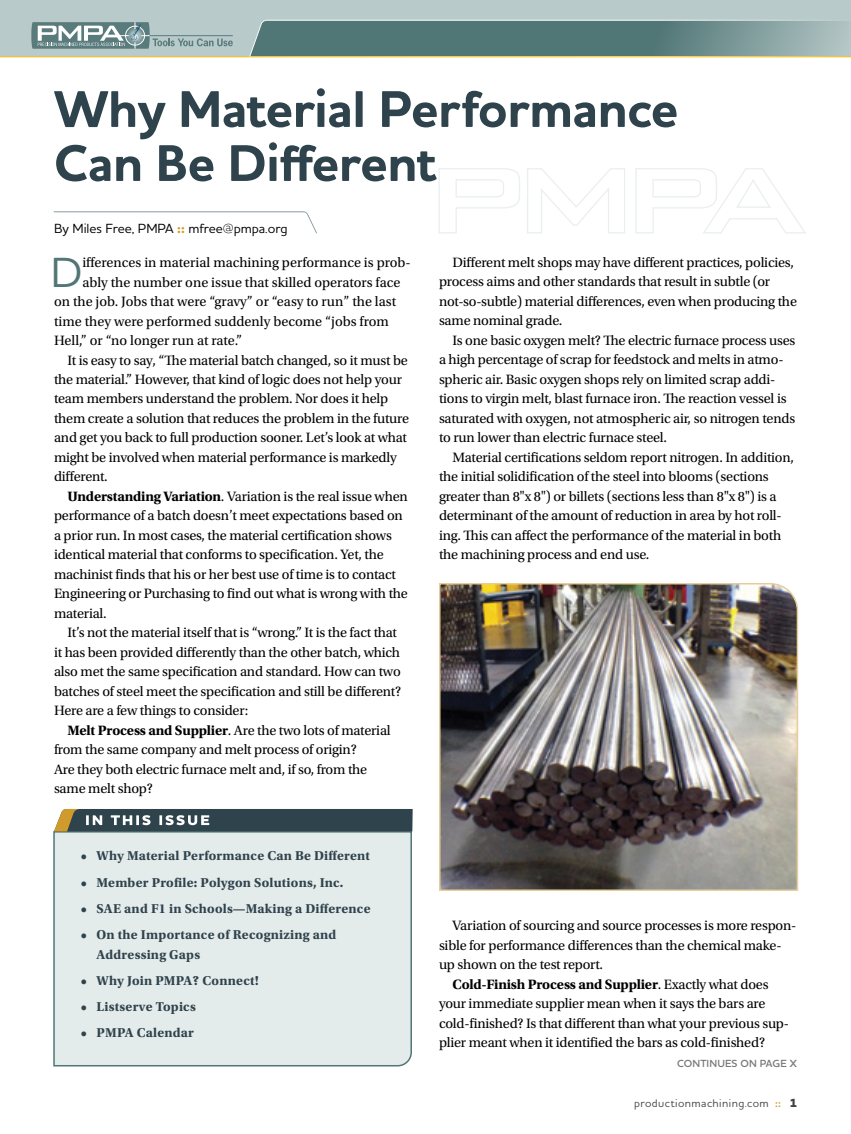
<style>
.page{position:relative;width:851px;height:1134px;background:#fff}
.page>*{position:absolute;margin:0;border:0;box-sizing:border-box;transform-origin:0 0}
.t1{font:700 52.5px/54px "Houschka Pro";letter-spacing:-.01em;color:#2f434d}
.t2{font:500 42.9px "Houschka Pro";color:#517676}
.t3{font:14.25px/19.5px "Utopia Std";letter-spacing:-.015em;color:#000}
.t4{font:700 14.25px "Utopia Std";letter-spacing:-.015em;color:#000}
.t5{font:700 13.5px/19.5px "Utopia Std";letter-spacing:.015em;color:#2f434d}
.t6{font:500 13.5px "Houschka Pro";color:#000}
.t7{font:500 11.25px "Houschka Pro";letter-spacing:.04em;color:#464547}
.t8{font:600 10.5px "Houschka Pro";letter-spacing:.015em;color:#77787b}
.s1{font-weight:800;font-size:12.75px;color:#d09b2c}
.s2{font-weight:700}
.s3{font-weight:400}
.s4{font-weight:700;font-size:10.5px;color:#d09b2c}
.s5{font-weight:800;font-size:12px;color:#414042}
</style>
<div class="page">
<div style="left:53px;top:831px;width:359px;height:236px;background:#e4ebeb"></div>
<img style="left:439px;top:583px;width:359px;height:308px">
<svg style="left:53px;top:211px;width:264px;height:23px"></svg>
<svg style="left:54px;top:809px;width:359px;height:22px;background:#45555a"></svg>
<svg style="left:438px;top:168px;width:187px;height:66px"></svg>
<svg style="left:635px;top:168px;width:171px;height:66px"></svg>
<div style="left:0;top:0;width:850px;height:57px;background:#b9caca"></div>
<svg style="left:248px;top:19px;width:602px;height:39px;background:#6c8b89"></svg>
<svg style="left:31px;top:22px;width:202px;height:27px"></svg>
<hr style="left:0;top:56px;width:850px;height:1px;background:#ffc20e">
<h1 class="t1" style="left:54px;top:83px;width:625px">Why Material Performance<br>Can Be Different</h1>
<p class="t6" style="left:54px;top:220px;width:235px">By Miles Free, PMPA <span class="s1">::</span> mfree@pmpa.org</p>
<h2 class="t2" style="left:51px;top:245px;width:33px">D</h2>
<p class="t3" style="left:82px;top:253px;width:330px">ifferences in material machining performance is prob-</p>
<p class="t3" style="left:82px;top:272px;width:319px">ably the number one issue that skilled operators face</p>
<p class="t3" style="left:54px;top:292px;width:343px">on the job. Jobs that were “gravy” or “easy to run” the last</p>
<p class="t3" style="left:54px;top:311px;width:336px">time they were performed suddenly become “jobs from</p>
<p class="t3" style="left:54px;top:331px;width:190px">Hell,” or “no longer run at rate.”</p>
<p class="t3" style="left:67px;top:350px;width:342px">It is easy to say, “The material batch changed, so it must be</p>
<p class="t3" style="left:54px;top:370px;width:349px">the material.” However, that kind of logic does not help your</p>
<p class="t3" style="left:54px;top:389px;width:336px">team members understand the problem. Nor does it help</p>
<p class="t3" style="left:54px;top:409px;width:356px">them create a solution that reduces the problem in the future</p>
<p class="t3" style="left:54px;top:428px;width:354px">and get you back to full production sooner. Let’s look at what</p>
<p class="t3" style="left:54px;top:448px;width:344px">might be involved when material performance is markedly</p>
<p class="t3" style="left:54px;top:467px;width:55px">different.</p>
<p class="t3" style="left:67px;top:487px;width:342px"><span class="s2">Understanding Variation</span>. Variation is the real issue when</p>
<p class="t3" style="left:54px;top:506px;width:350px">performance of a batch doesn’t meet expectations based on</p>
<p class="t3" style="left:54px;top:526px;width:339px">a prior run. In most cases, the material certification shows</p>
<p class="t3" style="left:54px;top:545px;width:331px">identical material that conforms to specification. Yet, the</p>
<p class="t3" style="left:54px;top:565px;width:343px">machinist finds that his or her best use of time is to contact</p>
<p class="t3" style="left:54px;top:584px;width:355px">Engineering or Purchasing to find out what is wrong with the</p>
<p class="t3" style="left:54px;top:604px;width:54px">material.</p>
<p class="t3" style="left:67px;top:623px;width:331px">It’s not the material itself that is “wrong.” It is the fact that</p>
<p class="t3" style="left:54px;top:643px;width:347px">it has been provided differently than the other batch, which</p>
<p class="t3" style="left:54px;top:662px;width:348px">also met the same specification and standard. How can two</p>
<p class="t3" style="left:54px;top:682px;width:348px">batches of steel meet the specification and still be different?</p>
<p class="t3" style="left:54px;top:701px;width:196px">Here are a few things to consider:</p>
<p class="t3" style="left:67px;top:721px;width:325px"><span class="s2">Melt Process and Supplier</span>. Are the two lots of material</p>
<p class="t3" style="left:54px;top:740px;width:304px">from the same company and melt process of origin?</p>
<p class="t3" style="left:54px;top:760px;width:315px">Are they both electric furnace melt and, if so, from the</p>
<p class="t3" style="left:54px;top:779px;width:100px">same melt shop?</p>
<p class="t5" style="left:81px;top:846px;width:291px">• Why Material Performance Can Be Different</p>
<p class="t5" style="left:81px;top:873px;width:264px">• Member Profile: Polygon Solutions, Inc.</p>
<p class="t5" style="left:81px;top:899px;width:291px">• SAE and F1 in Schools—Making a Difference</p>
<p class="t5" style="left:96px;top:925px;width:241px;text-indent:-16px">• On the Importance of Recognizing and<br>Addressing Gaps</p>
<p class="t5" style="left:81px;top:971px;width:180px">• Why Join PMPA? Connect!</p>
<p class="t5" style="left:81px;top:997px;width:116px">• Listserve Topics</p>
<p class="t5" style="left:81px;top:1023px;width:115px">• PMPA Calendar</p>
<p class="t3" style="left:439px;top:253px;width:359px;text-indent:13px">Different melt shops may have different practices, policies, process aims and other standards that result in subtle (or not-so-subtle) material differences, even when producing the same nominal grade.</p>
<p class="t3" style="left:439px;top:331px;width:358px;text-indent:13px">Is one basic oxygen melt? The electric furnace process uses a high percentage of scrap for feedstock and melts in atmo&shy;spheric air. Basic oxygen shops rely on limited scrap addi&shy;tions to virgin melt, blast furnace iron. The reaction vessel is saturated with oxygen, not atmospheric air, so nitrogen tends to run lower than electric furnace steel.</p>
<p class="t3" style="left:439px;top:448px;width:356px;text-indent:13px">Material certifications seldom report nitrogen. In addition, the initial solidification of the steel into blooms (sections greater than 8"x 8") or billets (sections less than 8"x 8") is a determinant of the amount of reduction in area by hot roll&shy;ing. This can affect the performance of the material in both the machining process and end use.</p>
<p class="t3" style="left:452px;top:916px;width:345px">Variation of sourcing and source processes is more respon-</p>
<p class="t3" style="left:439px;top:935px;width:344px">sible for performance differences than the chemical make-</p>
<p class="t3" style="left:439px;top:955px;width:166px">up shown on the test report.</p>
<p class="t4" style="left:452px;top:976px;width:317px">Cold-Finish Process and Supplier<span class="s3">. Exactly what does</span></p>
<p class="t3" style="left:439px;top:994px;width:328px">your immediate supplier mean when it says the bars are</p>
<p class="t3" style="left:439px;top:1013px;width:351px">cold-finished? Is that different than what your previous sup-</p>
<p class="t3" style="left:439px;top:1033px;width:327px">plier meant when it identified the bars as cold-finished?</p>
<p class="t8" style="left:677px;top:1056px;width:121px">CONTINUES ON PAGE X</p>
<p class="t7" style="left:634px;top:1096px;width:164px">productionmachining.com <span class="s4">::</span> <span class="s5">1</span></p>
</div>
